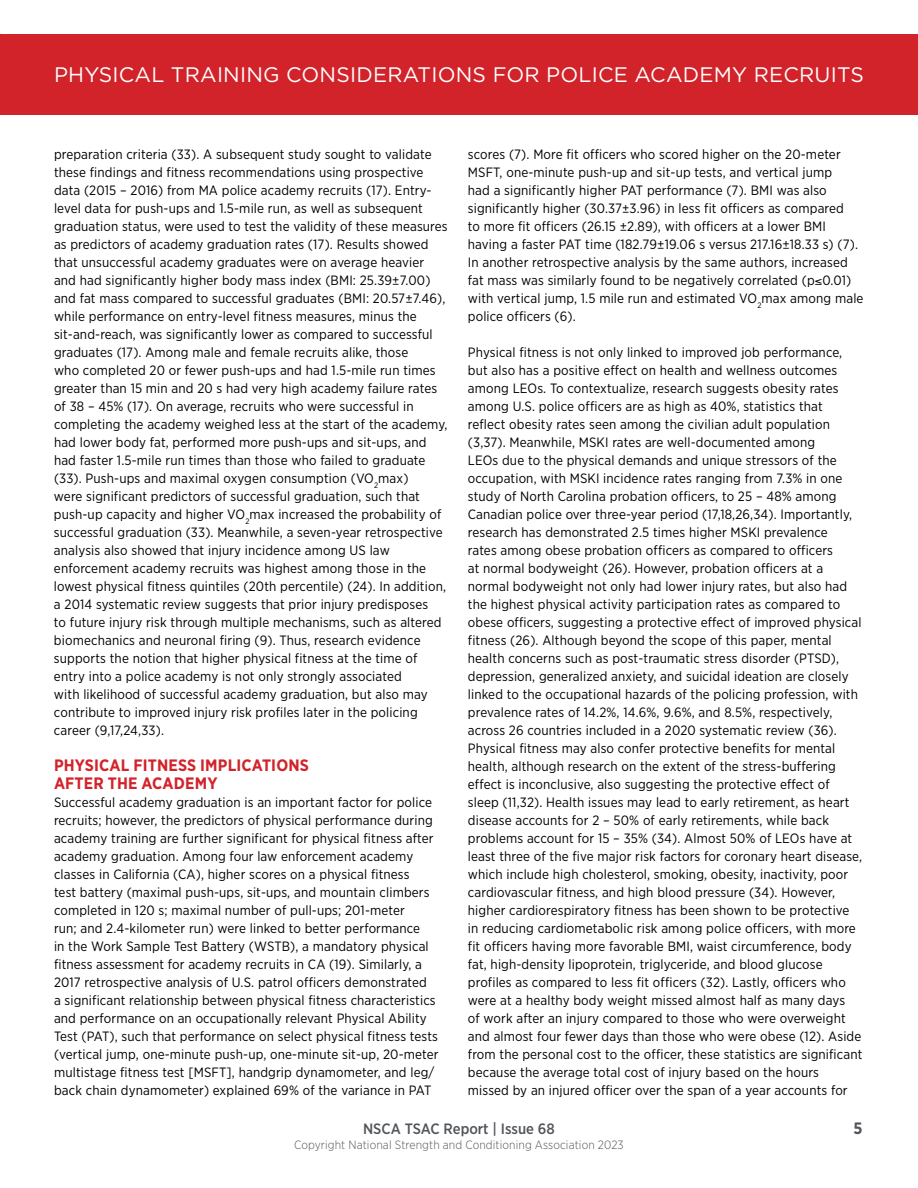
<style>
.page{position:relative;width:918px;height:1188px;background:#fff}
.page>*{position:absolute;margin:0;border:0;box-sizing:border-box;transform-origin:0 0}
.t1{font:21px "Gotham";letter-spacing:.01em;color:#fff}
.t2{font:700 16.5px/18px "Gotham Narrow";letter-spacing:.01em;color:#d2232a}
.t3{font:700 16.5px "Gotham Narrow";color:#52555a}
.t4{font:500 15px "Gotham Narrow";color:#52555a}
.t5{font:13.5px/18px "Gotham Narrow";letter-spacing:.01em;color:#000}
.t6{font:300 12px "Gotham Narrow";letter-spacing:.01em;color:#52555a}
</style>
<div class="page">
<div style="left:0;top:34px;width:918px;height:81px;background:#d2232a"></div>
<h1 class="t1" style="left:54px;top:62px;width:811px">PHYSICAL TRAINING CONSIDERATIONS FOR POLICE ACADEMY RECRUITS</h1>
<p class="t5" style="left:54px;top:145px;width:395px">preparation criteria (33). A subsequent study sought to validate these findings and fitness recommendations using prospective data (2015 – 2016) from MA police academy recruits (17). Entry&shy;level data for push-ups and 1.5-mile run, as well as subsequent graduation status, were used to test the validity of these measures as predictors of academy graduation rates (17). Results showed that unsuccessful academy graduates were on average heavier and had significantly higher body mass index (BMI: 25.39±7.00) and fat mass compared to successful graduates (BMI: 20.57±7.46), while performance on entry-level fitness measures, minus the sit-and-reach, was significantly lower as compared to successful graduates (17). Among male and female recruits alike, those<br>who completed 20 or fewer push-ups and had 1.5-mile run times greater than 15 min and 20 s had very high academy failure rates of 38 – 45% (17). On average, recruits who were successful in completing the academy weighed less at the start of the academy, had lower body fat, performed more push-ups and sit-ups, and had faster 1.5-mile run times than those who failed to graduate (33). Push-ups and maximal oxygen consumption (VO<sub>2</sub>max)<br>were significant predictors of successful graduation, such that push-up capacity and higher VO<sub>2</sub>max increased the probability of successful graduation (33). Meanwhile, a seven-year retrospective analysis also showed that injury incidence among US law enforcement academy recruits was highest among those in the lowest physical fitness quintiles (20th percentile) (24). In addition, a 2014 systematic review suggests that prior injury predisposes<br>to future injury risk through multiple mechanisms, such as altered biomechanics and neuronal firing (9). Thus, research evidence supports the notion that higher physical fitness at the time of entry into a police academy is not only strongly associated<br>with likelihood of successful academy graduation, but also may contribute to improved injury risk profiles later in the policing career (9,17,24,33).</p>
<p class="t2" style="left:54px;top:756px;width:256px">PHYSICAL FITNESS IMPLICATIONS<br>AFTER THE ACADEMY</p>
<p class="t5" style="left:54px;top:793px;width:386px">Successful academy graduation is an important factor for police recruits; however, the predictors of physical performance during academy training are further significant for physical fitness after academy graduation. Among four law enforcement academy classes in California (CA), higher scores on a physical fitness<br>test battery (maximal push-ups, sit-ups, and mountain climbers completed in 120 s; maximal number of pull-ups; 201-meter<br>run; and 2.4-kilometer run) were linked to better performance<br>in the Work Sample Test Battery (WSTB), a mandatory physical fitness assessment for academy recruits in CA (19). Similarly, a 2017 retrospective analysis of U.S. patrol officers demonstrated<br>a significant relationship between physical fitness characteristics and performance on an occupationally relevant Physical Ability Test (PAT), such that performance on select physical fitness tests (vertical jump, one-minute push-up, one-minute sit-up, 20-meter multistage fitness test [MSFT], handgrip dynamometer, and leg/ back chain dynamometer) explained 69% of the variance in PAT</p>
<p class="t5" style="left:468px;top:145px;width:397px">scores (7). More fit officers who scored higher on the 20-meter MSFT, one-minute push-up and sit-up tests, and vertical jump<br>had a significantly higher PAT performance (7). BMI was also significantly higher (30.37±3.96) in less fit officers as compared<br>to more fit officers (26.15 ±2.89), with officers at a lower BMI having a faster PAT time (182.79±19.06 s versus 217.16±18.33 s) (7).<br>In another retrospective analysis by the same authors, increased fat mass was similarly found to be negatively correlated (p≤0.01) with vertical jump, 1.5 mile run and estimated VO<sub>2</sub>max among male police officers (6).</p>
<p class="t5" style="left:468px;top:343px;width:396px">Physical fitness is not only linked to improved job performance, but also has a positive effect on health and wellness outcomes among LEOs. To contextualize, research suggests obesity rates among U.S. police officers are as high as 40%, statistics that reflect obesity rates seen among the civilian adult population (3,37). Meanwhile, MSKI rates are well-documented among<br>LEOs due to the physical demands and unique stressors of the occupation, with MSKI incidence rates ranging from 7.3% in one study of North Carolina probation officers, to 25 – 48% among Canadian police over three-year period (17,18,26,34). Importantly, research has demonstrated 2.5 times higher MSKI prevalence<br>rates among obese probation officers as compared to officers<br>at normal bodyweight (26). However, probation officers at a normal bodyweight not only had lower injury rates, but also had the highest physical activity participation rates as compared to obese officers, suggesting a protective effect of improved physical fitness (26). Although beyond the scope of this paper, mental health concerns such as post-traumatic stress disorder (PTSD), depression, generalized anxiety, and suicidal ideation are closely linked to the occupational hazards of the policing profession, with prevalence rates of 14.2%, 14.6%, 9.6%, and 8.5%, respectively, across 26 countries included in a 2020 systematic review (36).<br>Physical fitness may also confer protective benefits for mental health, although research on the extent of the stress-buffering effect is inconclusive, also suggesting the protective effect of sleep (11,32). Health issues may lead to early retirement, as heart disease accounts for 2 – 50% of early retirements, while back problems account for 15 – 35% (34). Almost 50% of LEOs have at least three of the five major risk factors for coronary heart disease, which include high cholesterol, smoking, obesity, inactivity, poor cardiovascular fitness, and high blood pressure (34). However, higher cardiorespiratory fitness has been shown to be protective in reducing cardiometabolic risk among police officers, with more fit officers having more favorable BMI, waist circumference, body fat, high-density lipoprotein, triglyceride, and blood glucose profiles as compared to less fit officers (32). Lastly, officers who were at a healthy body weight missed almost half as many days<br>of work after an injury compared to those who were overweight and almost four fewer days than those who were obese (12). Aside from the personal cost to the officer, these statistics are significant because the average total cost of injury based on the hours missed by an injured officer over the span of a year accounts for</p>
<p class="t4" style="left:363px;top:1119px;width:193px">NSCA TSAC Report | Issue 68</p>
<p class="t3" style="left:853px;top:1117px;width:11px">5</p>
<p class="t6" style="left:294px;top:1137px;width:331px">Copyright National Strength and Conditioning Association 2023</p>
</div>
